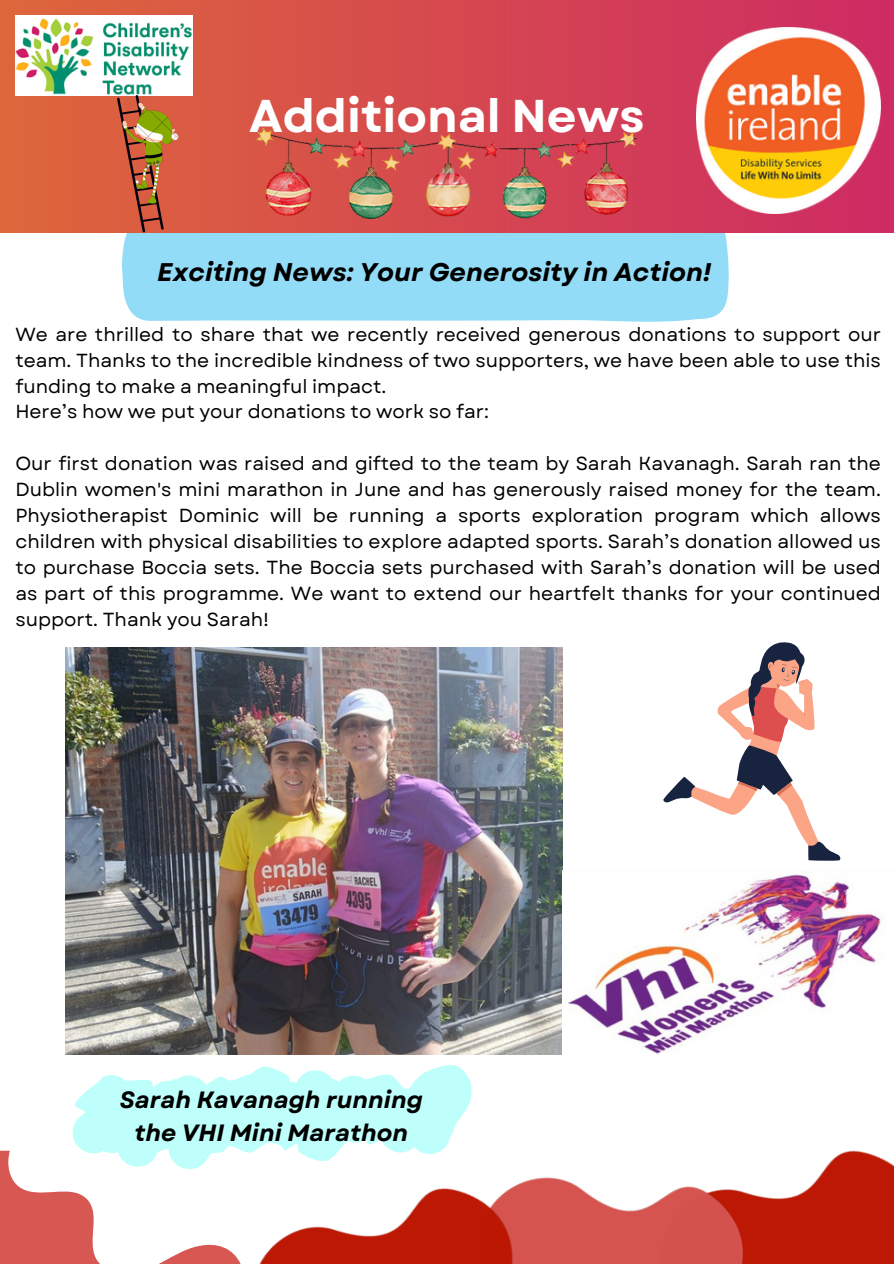
<style>
.page{position:relative;width:894px;height:1264px;background:#fff}
.page>*{position:absolute;margin:0;border:0;box-sizing:border-box;transform-origin:0 0}
.t1{font:700 45.9px "Garet";color:#fff}
.t2{font:italic 700 25.5px "Garet";color:#000}
.t3{font:italic 700 23.55px/32.7px "Garet";color:#000;text-align:center}
.t4{font:18.9px/25.8px "Garet";color:#000;text-align:justify}
</style>
<div class="page">
<div style="left:122px;top:233px;width:607px;height:89px;background:#93dcf7"></div>
<div style="left:0;top:0;width:893px;height:233px;background:linear-gradient(to right,#de673b,#ce2b63)"></div>
<img style="left:695px;top:27px;width:185px;height:187px">
<img style="left:15px;top:16px;width:177px;height:80px">
<img style="left:66px;top:647px;width:496px;height:407px">
<svg style="left:72px;top:1065px;width:396px;height:85px;fill:#befffb"></svg>
<img style="left:558px;top:1054px;width:335px;height:209px">
<img style="left:361px;top:1077px;width:480px;height:186px">
<img style="left:149px;top:1091px;width:492px;height:172px">
<svg style="left:0;top:1150px;width:247px;height:113px"></svg>
<img style="left:117px;top:96px;width:61px;height:137px">
<img style="left:256px;top:129px;width:380px;height:90px">
<svg style="left:663px;top:642px;width:178px;height:219px"></svg>
<img style="left:568px;top:874px;width:316px;height:180px">
<p class="t1" style="left:249px;top:82px;width:396px">Additional News</p>
<p class="t2" style="left:157px;top:254px;width:555px">Exciting News: Your Generosity in Action!</p>
<h1 class="t4" style="left:15px;top:321px;width:866px">We are thrilled to share that we recently received generous donations to support our team. Thanks to the incredible kindness of two supporters, we have been able to use this funding to make a meaningful impact.</h1>
<p class="t4" style="left:15px;top:399px;width:475px">Here’s how we put your donations to work so far:</p>
<p class="t4" style="left:15px;top:451px;width:866px">Our first donation was raised and gifted to the team by Sarah Kavanagh. Sarah ran the Dublin women's mini marathon in June and has generously raised money for the team.<br>Physiotherapist Dominic will be running a sports exploration program which allows children with physical disabilities to explore adapted sports. Sarah’s donation allowed us to purchase Boccia sets. The Boccia sets purchased with Sarah’s donation will be used as part of this programme. We want to extend our heartfelt thanks for your continued support. Thank you Sarah!</p>
<p class="t3" style="left:120px;top:1083px;width:304px">Sarah Kavanagh running the VHI Mini Marathon</p>
</div>
